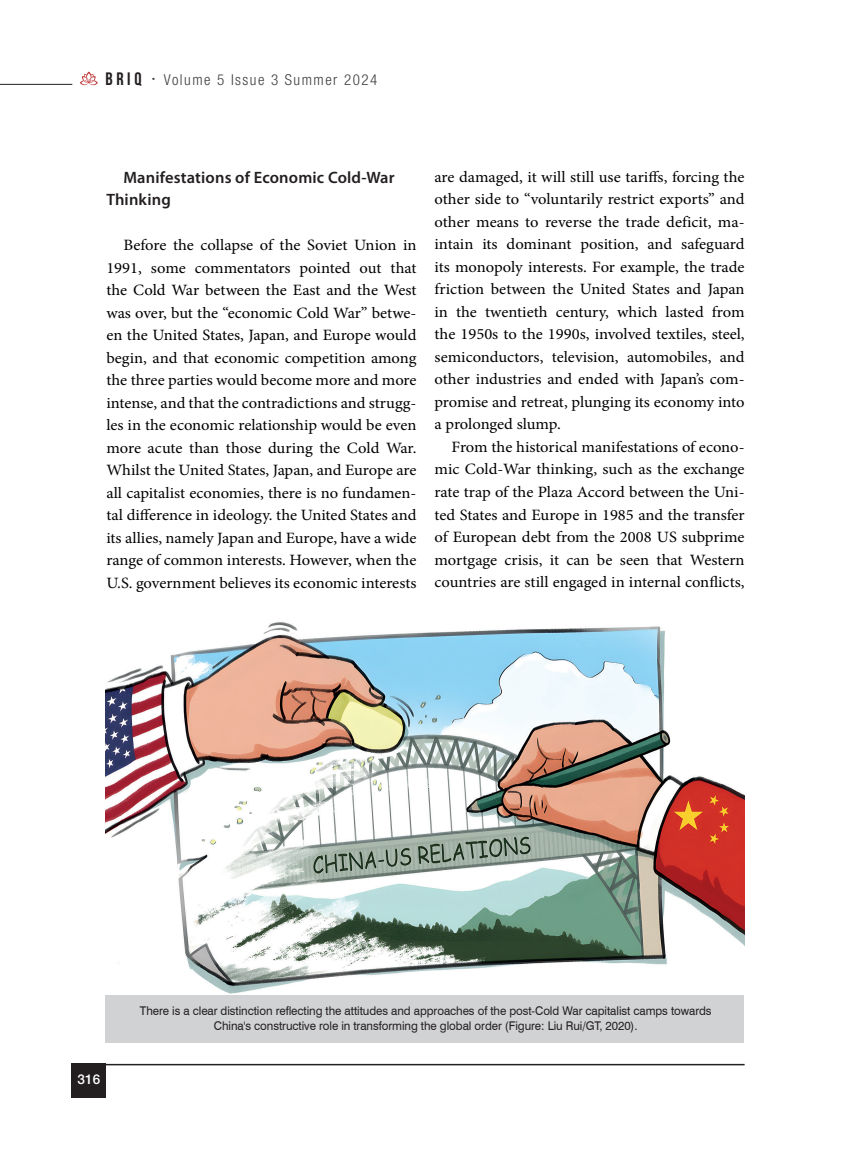
<style>
.page{position:relative;width:851px;height:1149px;background:#fff}
.page>*{position:absolute;margin:0;border:0;box-sizing:border-box;transform-origin:0 0}
.Mak_arabaslık_KIRMIZI_MT{font:600 16.5px/22.5px "Myriad Pro";letter-spacing:.01em;color:#231f20}
.Mak_arabaslık_KIRMIZI_MT-2{font:15.75px/22.5px "Minion Pro";color:#000001;text-align:justify;scale:1.05 1}
.t1{font:300 condensed 15px "Helvetica Neue LT Com";letter-spacing:.1em;color:#3e3e3f}
.t2{font:500 13.5px "Helvetica Neue LT Pro";color:#fff}
.FOTOĞRAF_ALTI_-_Yazı_swis{font:12px/15px "Swiss 721 BT";letter-spacing:-.005em;color:#231f20;text-align:center;scale:.96 1}
.s1{font-family:"Bebas Neue";font-weight:700;font-stretch:normal;font-size:18px;color:#231f20}
</style>
<div class="page">
<hr style="left:72px;top:1063px;width:672px;height:1px;background:#231f20">
<hr style="left:0;top:84px;width:72px;height:1px;background:#231f20">
<svg style="left:80px;top:71px;width:18px;height:14px"></svg>
<div style="left:72px;top:1063px;width:34px;height:34px;background:#231f20"></div>
<div style="left:105px;top:993px;width:638px;height:49px;background:#d1d2d4"></div>
<img style="left:105px;top:622px;width:639px;height:371px">
<p class="t1" style="left:105px;top:71px;width:273px"><span class="s1">BRIq</span> <sup>•</sup> Volume 5 Issue 3 Summer 2024</p>
<p class="Mak_arabaslık_KIRMIZI_MT" style="left:106px;top:165px;width:290px;text-indent:17px">Manifestations of Economic Cold-War<br>Thinking</p>
<p class="Mak_arabaslık_KIRMIZI_MT-2" style="left:106px;top:234px;width:297px;text-indent:17px">Before the collapse of the Soviet Union in 1991, some commentators pointed out that the Cold War between the East and the West was over, but the “economic Cold War” betwe&shy;en the United States, Japan, and Europe would begin, and that economic competition among the three parties would become more and more intense, and that the contradictions and strugg&shy;les in the economic relationship would be even more acute than those during the Cold War.<br>Whilst the United States, Japan, and Europe are all capitalist economies, there is no fundamen&shy;tal difference in ideology. the United States and its allies, namely Japan and Europe, have a wide range of common interests. However, when the U.S. government believes its economic interests</p>
<p class="Mak_arabaslık_KIRMIZI_MT-2" style="left:434px;top:165px;width:297px">are damaged, it will still use tariffs, forcing the other side to “voluntarily restrict exports” and other means to reverse the trade deficit, ma&shy;intain its dominant position, and safeguard its monopoly interests. For example, the trade friction between the United States and Japan in the twentieth century, which lasted from the 1950s to the 1990s, involved textiles, steel, semiconductors, television, automobiles, and other industries and ended with Japan’s com&shy;promise and retreat, plunging its economy into a prolonged slump.</p>
<p class="Mak_arabaslık_KIRMIZI_MT-2" style="left:434px;top:435px;width:297px;text-indent:17px">From the historical manifestations of econo&shy;mic Cold-War thinking, such as the exchange rate trap of the Plaza Accord between the Uni&shy;ted States and Europe in 1985 and the transfer of European debt from the 2008 US subprime mortgage crisis, it can be seen that Western countries are still engaged in internal conflicts,</p>
<p class="t2" style="left:78px;top:1070px;width:24px">316</p>
<p class="FOTOĞRAF_ALTI_-_Yazı_swis" style="left:140px;top:1002px;width:597px">There is a clear distinction reflecting the attitudes and approaches of the post-Cold War capitalist camps towards<br>China's constructive role in transforming the global order (Figure: Liu Rui/GT, 2020).</p>
</div>
